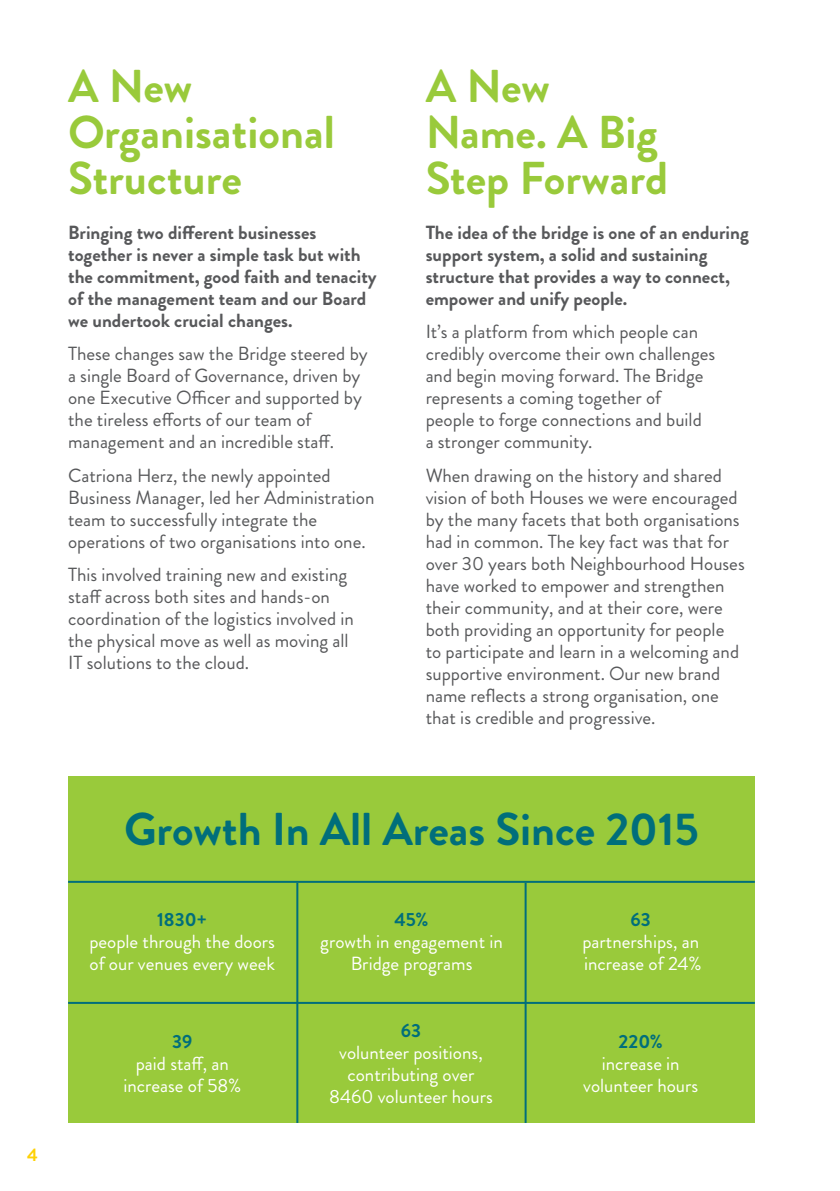
<style>
.page{position:relative;width:840px;height:1191px;background:#fff}
.page>*{position:absolute;margin:0;border:0;box-sizing:border-box;transform-origin:0 0}
.t1{font:700 46px/46px "Brandon Grotesque";color:#99ca3b}
.t2{font:700 46px "Brandon Grotesque";color:#006e7b}
.t3{font:19px/22px "Brandon Grotesque";color:#57585a}
.t4{font:700 19px/22px "Brandon Grotesque";color:#57585a}
.t5{font:19px/22px "Brandon Grotesque";color:#fff;text-align:center}
.t6{font:700 19px "Brandon Grotesque";color:#006e7b}
.t7{font:700 18px "Brandon Grotesque";color:#fed105}
</style>
<div class="page">
<div style="left:68px;top:776px;width:686px;height:347px;background:#99ca3b"></div>
<hr style="left:68px;top:1002px;width:686px;height:2px;background:#006e7b">
<hr style="left:68px;top:881px;width:686px;height:2px;background:#006e7b">
<hr style="left:296px;top:883px;width:2px;height:240px;background:#006e7b">
<hr style="left:524px;top:883px;width:2px;height:240px;background:#006e7b">
<h1 class="t1" style="left:68px;top:64px;width:268px">A New<br>Organisational<br>Structure</h1>
<p class="t4" style="left:68px;top:222px;width:310px">Bringing two different businesses together is never a simple task but with the commitment, good faith and tenacity of the management team and our Board we undertook crucial changes.</p>
<p class="t3" style="left:68px;top:343px;width:301px">These changes saw the Bridge steered by a single Board of Governance, driven by one Executive Officer and supported by the tireless efforts of our team of management and an incredible staff.</p>
<p class="t3" style="left:68px;top:464px;width:308px">Catriona Herz, the newly appointed Business Manager, led her Administration team to successfully integrate the operations of two organisations into one.</p>
<p class="t3" style="left:68px;top:564px;width:287px">This involved training new and existing staff across both sites and hands-on coordination of the logistics involved in the physical move as well as moving all IT solutions to the cloud.</p>
<h1 class="t1" style="left:425px;top:64px;width:244px">A New<br>Name. A Big<br>Step Forward</h1>
<p class="t4" style="left:425px;top:222px;width:324px">The idea of the bridge is one of an enduring support system, a solid and sustaining structure that provides a way to connect, empower and unify people.</p>
<p class="t3" style="left:425px;top:321px;width:291px">It’s a platform from which people can credibly overcome their own challenges and begin moving forward. The Bridge represents a coming together of<br>people to forge connections and build<br>a stronger community.</p>
<p class="t3" style="left:425px;top:464px;width:320px">When drawing on the history and shared vision of both Houses we were encouraged by the many facets that both organisations had in common. The key fact was that for over 30 years both Neighbourhood Houses have worked to empower and strengthen their community, and at their core, were both providing an opportunity for people<br>to participate and learn in a welcoming and supportive environment. Our new brand name reflects a strong organisation, one that is credible and progressive.</p>
<p class="t7" style="left:27px;top:1142px;width:12px">4</p>
<h1 class="t2" style="left:124px;top:796px;width:575px">Growth In All Areas Since 2015</h1>
<p class="t6" style="left:157px;top:906px;width:52px">1830+</p>
<p class="t5" style="left:89px;top:931px;width:187px;text-align:left">people through the doors of our venues every week</p>
<p class="t6" style="left:172px;top:1028px;width:22px">39</p>
<p class="t5" style="left:123px;top:1052px;width:119px">paid staff, an increase of 58%</p>
<p class="t6" style="left:394px;top:906px;width:35px">45%</p>
<p class="t5" style="left:320px;top:931px;width:184px">growth in engagement in<br>Bridge programs</p>
<p class="t6" style="left:400px;top:1017px;width:22px">63</p>
<p class="t5" style="left:329px;top:1041px;width:165px">volunteer positions, contributing over<br>8460 volunteer hours</p>
<p class="t6" style="left:630px;top:906px;width:22px">63</p>
<p class="t5" style="left:582px;top:931px;width:121px;text-align:left">partnerships, an increase of 24%</p>
<p class="t6" style="left:618px;top:1028px;width:46px">220%</p>
<p class="t5" style="left:583px;top:1052px;width:116px">increase in volunteer hours</p>
</div>
